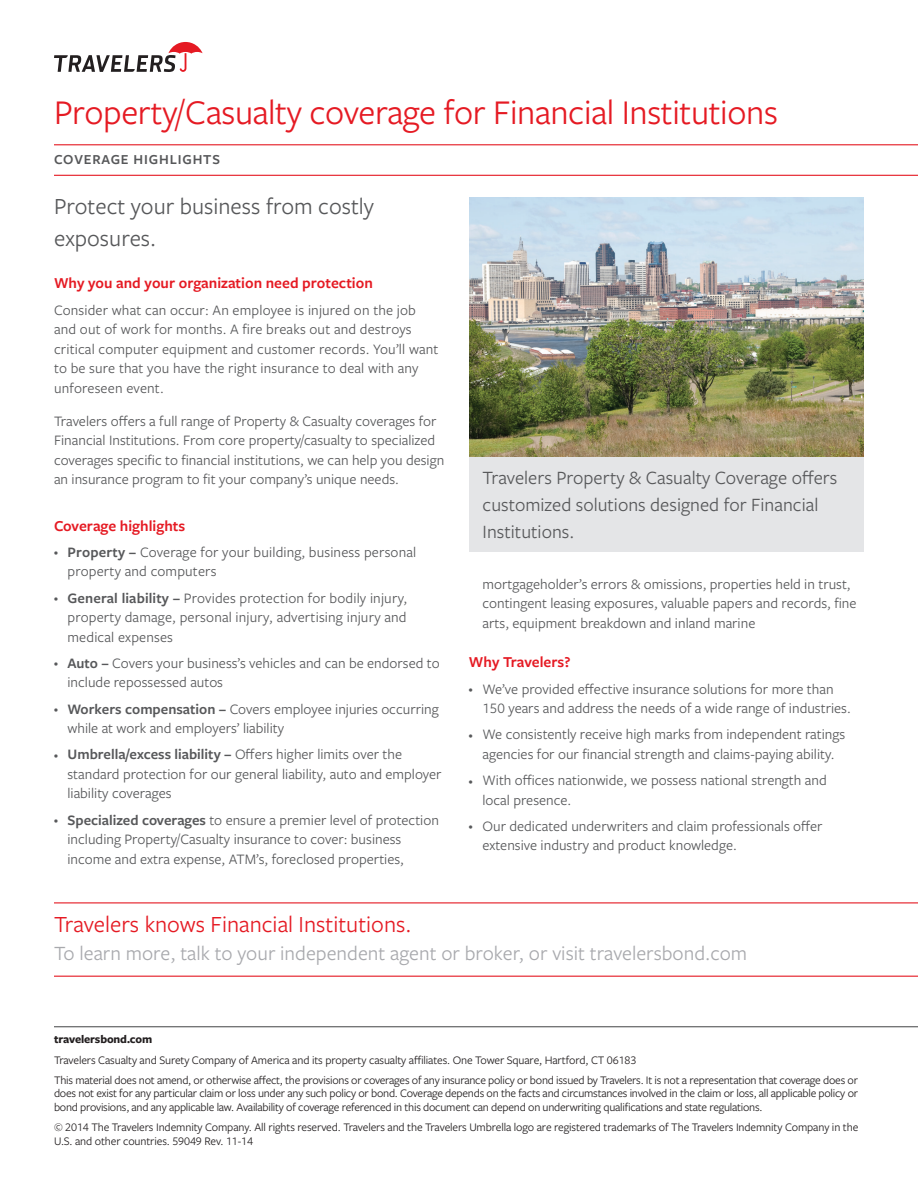
<style>
.page{position:relative;width:918px;height:1188px;background:#fff}
.page>*{position:absolute;margin:0;border:0;box-sizing:border-box;transform-origin:0 0}
.t1{font:36px "Freight Sans Pro";letter-spacing:-.01em;color:#e51a23}
.Call_Out_Gray{font:24px/31.5px "Freight Sans Pro";color:#57585a}
.Call_Out_Gray-2{font:24px "Freight Sans Pro";color:#e51a23}
.Call_Out_Gray-3{font:21px "Freight Sans Pro";color:#a8a9ad}
.Caption_gray{font:19.5px/27px "Freight Sans Pro";color:#57585a}
.t2{font:600 15.75px "Freight Sans Pro";color:#e51a23}
.Body_copy{font:15px/19.5px "Freight Sans Pro";color:#57585a}
.Sub-title_1_line{font:600 14.25px "Freight Sans Pro";letter-spacing:.06em;color:#57585a}
.Disclaimer{font:12px/13.5px "Freight Sans Pro";letter-spacing:-.01em;color:#231f20;text-align:justify}
.Disclaimer-2{font:700 12px "Freight Sans Pro";letter-spacing:-.01em;color:#231f20}
.s1{font-size:8.55px}
.s2{font-weight:600}
</style>
<div class="page">
<svg style="left:54px;top:42px;width:149px;height:30px"></svg>
<hr style="left:54px;top:144px;width:864px;height:1px;background:#e51a23">
<hr style="left:54px;top:175px;width:864px;height:1px;background:#e51a23">
<div style="left:469px;top:457px;width:395px;height:95px;background:#e4e5e7"></div>
<img style="left:469px;top:198px;width:395px;height:259px">
<hr style="left:54px;top:1026px;width:864px;height:1px;background:#57585a">
<hr style="left:54px;top:902px;width:864px;height:1px;background:#e51a23">
<hr style="left:54px;top:976px;width:864px;height:1px;background:#e51a23">
<p class="t1" style="left:54px;top:89px;width:725px">Property/Casualty coverage for Financial Institutions</p>
<p class="Sub-title_1_line" style="left:54px;top:150px;width:168px">COVERAGE HIGHLIGHTS</p>
<p class="Call_Out_Gray" style="left:54px;top:190px;width:321px">Protect your business from costly exposures.</p>
<p class="t2" style="left:54px;top:273px;width:320px">Why you and your organization need protection</p>
<p class="Body_copy" style="left:54px;top:299px;width:386px">Consider what can occur: An employee is injured on the job and out of work for months. A fire breaks out and destroys critical computer equipment and customer records. You’ll want to be sure that you have the right insurance to deal with any unforeseen event.</p>
<p class="Body_copy" style="left:54px;top:410px;width:392px">Travelers offers a full range of Property &amp; Casualty coverages for Financial Institutions. From core property/casualty to specialized coverages specific to financial institutions, we can help you design an insurance program to fit your company’s unique needs.</p>
<p class="t2" style="left:54px;top:515px;width:133px">Coverage highlights</p>
<p class="Body_copy" style="left:68px;top:542px;width:350px;text-indent:-14px"><span class="s1">•</span> <span class="s2">Property –</span> Coverage for your building, business personal property and computers</p>
<p class="Body_copy" style="left:68px;top:587px;width:341px;text-align:justify;text-indent:-14px"><span class="s1">•</span> <span class="s2">General liability –</span> Provides protection for bodily injury, property damage, personal injury, advertising injury and medical expenses</p>
<p class="Body_copy" style="left:68px;top:653px;width:374px;text-indent:-14px"><span class="s1">•</span> <span class="s2">Auto –</span> Covers your business’s vehicles and can be endorsed to include repossessed autos</p>
<p class="Body_copy" style="left:68px;top:698px;width:373px;text-indent:-14px"><span class="s1">•</span> <span class="s2">Workers compensation –</span> Covers employee injuries occurring while at work and employers’ liability</p>
<p class="Body_copy" style="left:68px;top:744px;width:376px;text-indent:-14px"><span class="s1">•</span> <span class="s2">Umbrella/excess liability –</span> Offers higher limits over the standard protection for our general liability, auto and employer liability coverages</p>
<p class="Body_copy" style="left:68px;top:809px;width:373px;text-indent:-14px"><span class="s1">•</span> <span class="s2">Specialized coverages</span> to ensure a premier level of protection including Property/Casualty insurance to cover: business income and extra expense, ATM’s, foreclosed properties,</p>
<p class="Caption_gray" style="left:483px;top:464px;width:356px">Travelers Property &amp; Casualty Coverage offers customized solutions designed for Financial<br>Institutions.</p>
<p class="Body_copy" style="left:482px;top:573px;width:376px">mortgageholder’s errors &amp; omissions, properties held in trust, contingent leasing exposures, valuable papers and records, fine arts, equipment breakdown and inland marine</p>
<p class="t2" style="left:469px;top:652px;width:103px">Why Travelers?</p>
<p class="Body_copy" style="left:482px;top:678px;width:370px;text-indent:-14px"><span class="s1">•</span> We’ve provided effective insurance solutions for more than<br>150 years and address the needs of a wide range of industries.</p>
<p class="Body_copy" style="left:469px;top:724px;width:378px;text-align:center"><span class="s1">•</span> We consistently receive high marks from independent ratings agencies for our financial strength and claims-paying ability.</p>
<p class="Body_copy" style="left:482px;top:770px;width:346px;text-indent:-14px"><span class="s1">•</span> With offices nationwide, we possess national strength and local presence.</p>
<p class="Body_copy" style="left:482px;top:816px;width:342px;text-indent:-14px"><span class="s1">•</span> Our dedicated underwriters and claim professionals offer extensive industry and product knowledge.</p>
<p class="Call_Out_Gray-2" style="left:54px;top:908px;width:359px">Travelers knows Financial Institutions.</p>
<p class="Call_Out_Gray-3" style="left:54px;top:939px;width:695px">To learn more, talk to your independent agent or broker, or visit travelersbond.com</p>
<p class="Disclaimer-2" style="left:54px;top:1031px;width:100px">travelersbond.com</p>
<p class="Disclaimer" style="left:54px;top:1053px;width:584px">Travelers Casualty and Surety Company of America and its property casualty affiliates. One Tower Square, Hartford, CT 06183</p>
<p class="Disclaimer" style="left:54px;top:1073px;width:806px">This material does not amend, or otherwise affect, the provisions or coverages of any insurance policy or bond issued by Travelers. It is not a representation that coverage does or does not exist for any particular claim or loss under any such policy or bond. Coverage depends on the facts and circumstances involved in the claim or loss, all applicable policy or bond provisions, and any applicable law. Availability of coverage referenced in this document can depend on underwriting qualifications and state regulations.</p>
<p class="Disclaimer" style="left:54px;top:1120px;width:806px">© 2014 The Travelers Indemnity Company. All rights reserved. Travelers and the Travelers Umbrella logo are registered trademarks of The Travelers Indemnity Company in the<br>U.S. and other countries. 59049 Rev. 11-14</p>
</div>
